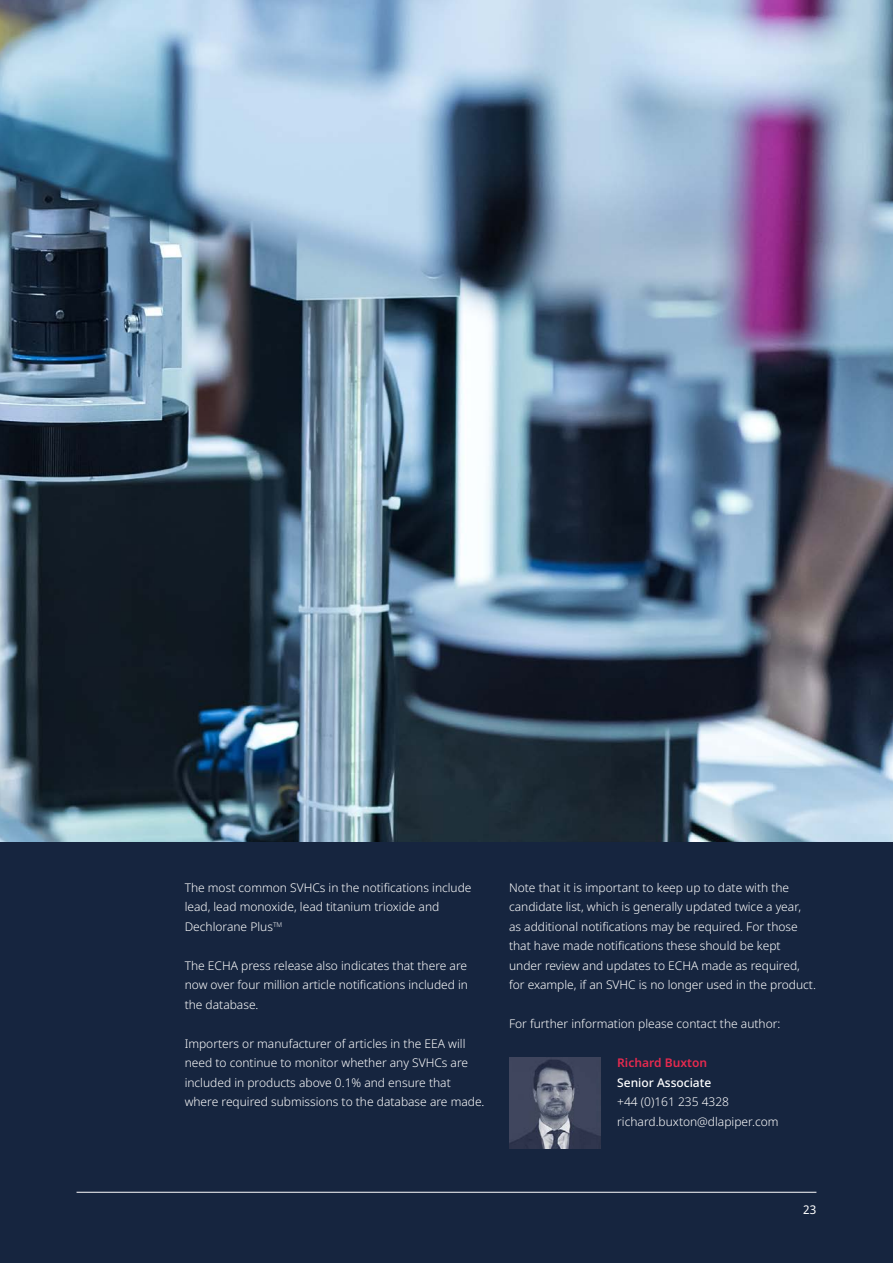
<style>
.page{position:relative;width:893px;height:1263px;background:#16253f}
.page>*{position:absolute;margin:0;border:0;box-sizing:border-box;transform-origin:0 0}
.t1{font:300 12px/19.5px "Noto Sans";color:#fff}
.t2{font:500 12px "Noto Sans";color:#fff}
.t3{font:600 12px "Noto Sans";color:#e72a4f}
.t4{font:12px "Noto Sans";color:#fff}
</style>
<div class="page">
<hr style="left:77px;top:1192px;width:739px;height:1px;background:#fff">
<img style="left:0;top:0;width:893px;height:842px">
<img style="left:509px;top:1057px;width:91px;height:91px">
<p class="t1" style="left:185px;top:878px;width:288px">The most common SVHCs in the notifications include lead, lead monoxide, lead titanium trioxide and<br>Dechlorane Plus<sup>TM</sup></p>
<p class="t1" style="left:185px;top:956px;width:285px;text-align:justify">The ECHA press release also indicates that there are now over four million article notifications included in the database.</p>
<p class="t1" style="left:185px;top:1034px;width:301px">Importers or manufacturer of articles in the EEA will need to continue to monitor whether any SVHCs are included in products above 0.1% and ensure that where required submissions to the database are made.</p>
<p class="t1" style="left:509px;top:878px;width:308px">Note that it is important to keep up to date with the candidate list, which is generally updated twice a year, as additional notifications may be required. For those that have made notifications these should be kept under review and updates to ECHA made as required, for example, if an SVHC is no longer used in the product.</p>
<p class="t1" style="left:509px;top:1014px;width:273px">For further information please contact the author:</p>
<p class="t3" style="left:617px;top:1054px;width:91px">Richard Buxton</p>
<p class="t2" style="left:617px;top:1074px;width:96px">Senior Associate</p>
<p class="t1" style="left:617px;top:1092px;width:163px">+44 (0)161 235 4328 richard.buxton@dlapiper.com</p>
<p class="t4" style="left:803px;top:1201px;width:15px">23</p>
</div>
